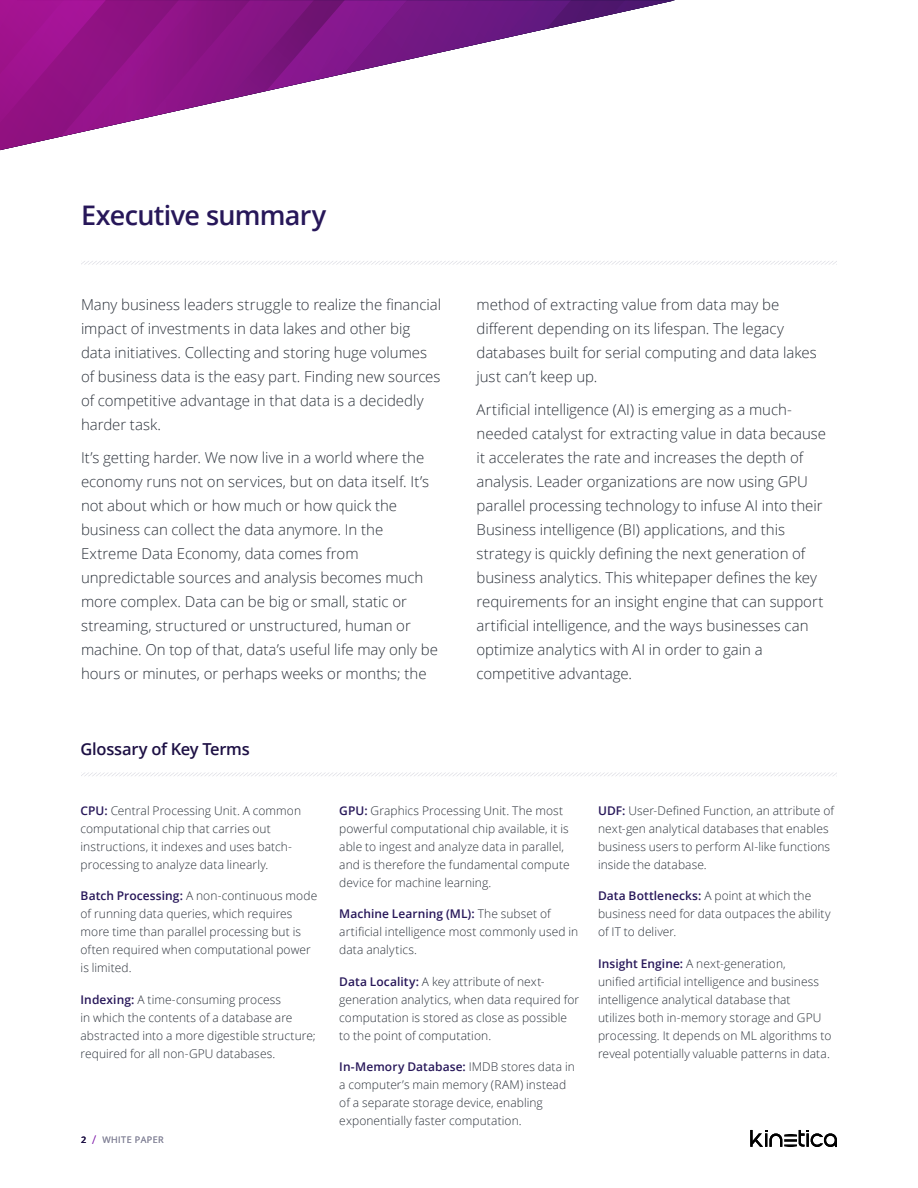
<style>
.page{position:relative;width:918px;height:1188px;background:#fff}
.page>*{position:absolute;margin:0;border:0;box-sizing:border-box;transform-origin:0 0}
.t1{font:600 27px "Open Sans";letter-spacing:-.025em;color:#271759}
.t2{font:600 16.5px "Open Sans";letter-spacing:-.015em;color:#1d1044}
.t3{font:300 15px/24px "Open Sans";color:#2c323b}
.t4{font:300 12px/18px "Open Sans";letter-spacing:.005em;color:#2c323b}
.t5{font:9px "Open Sans";letter-spacing:.05em;color:#87879b}
.s1{font-weight:600;color:#271759}
.s2{font-weight:600;color:#1d1044}
.s3{font-weight:300;font-size:12px;color:#8e35b3}
</style>
<div class="page">
<svg style="left:750px;top:1130px;width:87px;height:18px"></svg>
<svg style="left:81px;top:261px;width:756px;height:4px"></svg>
<svg style="left:0;top:0;width:175px;height:150px;background:#a23097"></svg>
<svg style="left:175px;top:0;width:500px;height:112px"></svg>
<svg style="left:81px;top:773px;width:756px;height:3px"></svg>
<h1 class="t1" style="left:81px;top:197px;width:247px">Executive summary</h1>
<p class="t3" style="left:81px;top:293px;width:362px">Many business leaders struggle to realize the financial impact of investments in data lakes and other big data initiatives. Collecting and storing huge volumes of business data is the easy part. Finding new sources of competitive advantage in that data is a decidedly harder task.</p>
<p class="t3" style="left:81px;top:446px;width:359px">It’s getting harder. We now live in a world where the economy runs not on services, but on data itself. It’s not about which or how much or how quick the business can collect the data anymore. In the Extreme Data Economy, data comes from unpredictable sources and analysis becomes much more complex. Data can be big or small, static or streaming, structured or unstructured, human or machine. On top of that, data’s useful life may only be hours or minutes, or perhaps weeks or months; the</p>
<h2 class="t2" style="left:81px;top:738px;width:171px">Glossary of Key Terms</h2>
<p class="t3" style="left:477px;top:293px;width:342px">method of extracting value from data may be different depending on its lifespan. The legacy databases built for serial computing and data lakes just can’t keep up.</p>
<p class="t3" style="left:477px;top:398px;width:351px">Artificial intelligence (AI) is emerging as a much&shy;needed catalyst for extracting value in data because it accelerates the rate and increases the depth of analysis. Leader organizations are now using GPU parallel processing technology to infuse AI into their Business intelligence (BI) applications, and this strategy is quickly defining the next generation of business analytics. This whitepaper defines the key requirements for an insight engine that can support artificial intelligence, and the ways businesses can optimize analytics with AI in order to gain a competitive advantage.</p>
<p class="t4" style="left:81px;top:801px;width:222px"><span class="s1">CPU:</span> Central Processing Unit. A common computational chip that carries out instructions, it indexes and uses batch&shy;processing to analyze data linearly.</p>
<p class="t4" style="left:81px;top:887px;width:238px"><span class="s1">Batch Processing:</span> A non-continuous mode of running data queries, which requires more time than parallel processing but is often required when computational power is limited.</p>
<p class="t4" style="left:81px;top:990px;width:237px"><span class="s1">Indexing:</span> A time-consuming process<br>in which the contents of a database are abstracted into a more digestible structure; required for all non-GPU databases.</p>
<p class="t5" style="left:81px;top:1134px;width:84px"><span class="s2">2</span> <span class="s3">/</span> WHITE PAPER</p>
<p class="t4" style="left:339px;top:801px;width:232px"><span class="s1">GPU:</span> Graphics Processing Unit. The most powerful computational chip available, it is able to ingest and analyze data in parallel, and is therefore the fundamental compute device for machine learning.</p>
<p class="t4" style="left:339px;top:905px;width:241px"><span class="s1">Machine Learning (ML):</span> The subset of artificial intelligence most commonly used in data analytics.</p>
<p class="t4" style="left:339px;top:972px;width:241px"><span class="s1">Data Locality:</span> A key attribute of next&shy;generation analytics, when data required for computation is stored as close as possible to the point of computation.</p>
<p class="t4" style="left:339px;top:1058px;width:237px"><span class="s1">In-Memory Database:</span> IMDB stores data in a computer’s main memory (RAM) instead of a separate storage device, enabling exponentially faster computation.</p>
<p class="t4" style="left:598px;top:801px;width:237px"><span class="s1">UDF:</span> User-Defined Function, an attribute of next-gen analytical databases that enables business users to perform AI-like functions inside the database.</p>
<p class="t4" style="left:598px;top:887px;width:234px"><span class="s1">Data Bottlenecks:</span> A point at which the business need for data outpaces the ability of IT to deliver.</p>
<p class="t4" style="left:598px;top:954px;width:235px"><span class="s1">Insight Engine:</span> A next-generation,<br>unified artificial intelligence and business intelligence analytical database that<br>utilizes both in-memory storage and GPU processing. It depends on ML algorithms to reveal potentially valuable patterns in data.</p>
</div>
